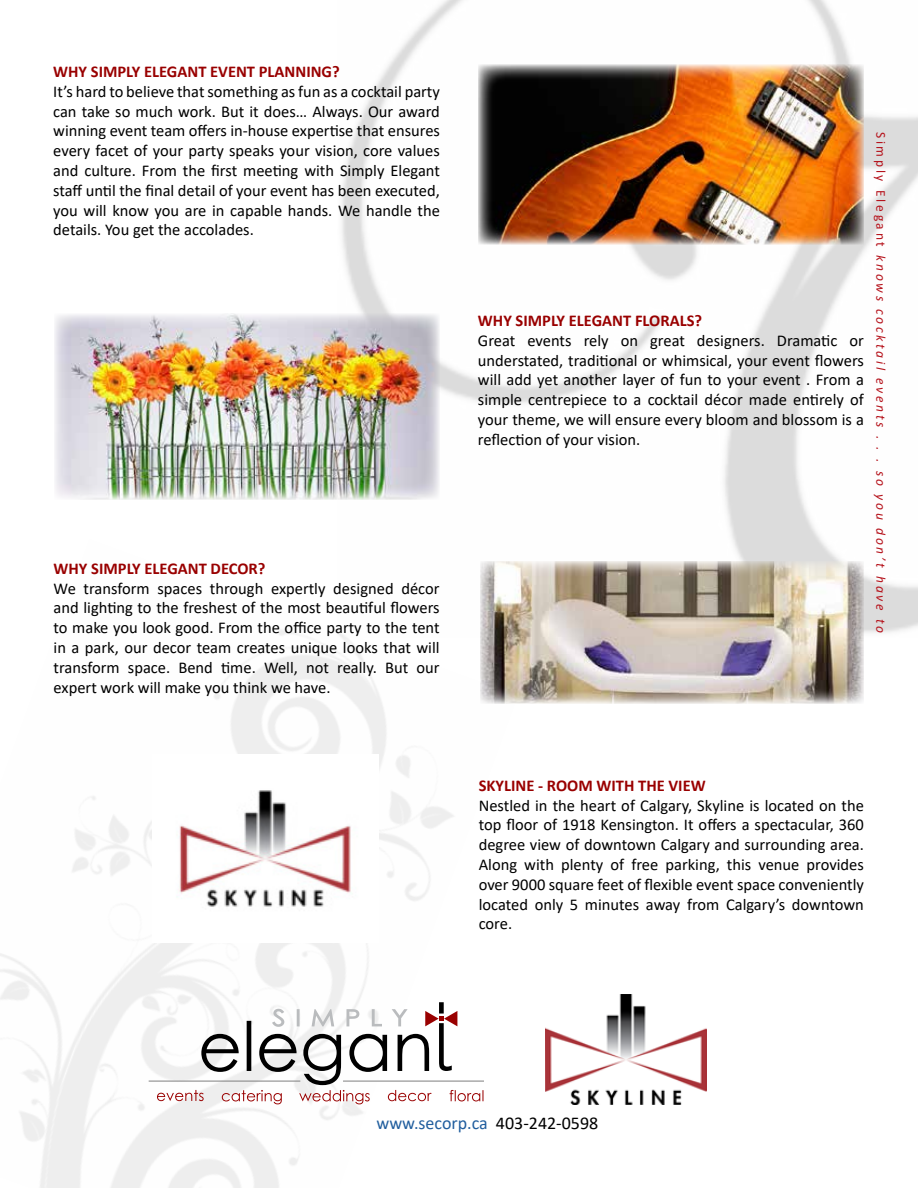
<style>
.page{position:relative;width:918px;height:1188px;background:#fff}
.page>*{position:absolute;margin:0;border:0;box-sizing:border-box;transform-origin:0 0}
.t1{font:18px "Calibri";color:#215e9e}
.t2{font:16.5px/19.8px "Calibri";color:#000;text-align:justify}
.t3{font:700 16.5px "Calibri";color:#900}
.t4{font:italic 13.5px "Calibri";letter-spacing:.2em;color:#b5121b}
.s1{font-style:normal}
.s2{color:#000}
</style>
<div class="page">
<hr style="left:149px;top:1081px;width:151px;height:1px;background:#7f7f7f">
<svg style="left:157px;top:1002px;width:326px;height:102px"></svg>
<img style="left:545px;top:995px;width:162px;height:109px">
<img style="left:478px;top:65px;width:386px;height:179px">
<img style="left:54px;top:314px;width:386px;height:185px">
<img style="left:480px;top:561px;width:384px;height:143px">
<img style="left:176px;top:790px;width:182px;height:121px">
<p class="t3" style="left:53px;top:66px;width:288px">WHY SIMPLY ELEGANT EVENT PLANNING?</p>
<p class="t2" style="left:53px;top:81px;width:388px">It’s hard to believe that something as fun as a cocktail party can take so much work. But it does… Always. Our award winning event team offers in-house expertise that ensures every facet of your party speaks your vision, core values and culture. From the first meeting with Simply Elegant staff until the final detail of your event has been executed, you will know you are in capable hands. We handle the details. You get the accolades.</p>
<p class="t3" style="left:54px;top:563px;width:213px">WHY SIMPLY ELEGANT DECOR?</p>
<p class="t2" style="left:54px;top:578px;width:388px">We transform spaces through expertly designed décor and lighting to the freshest of the most beautiful flowers to make you look good. From the office party to the tent in a park, our decor team creates unique looks that will transform space. Bend time. Well, not really. But our expert work will make you think we have.</p>
<p class="t3" style="left:478px;top:315px;width:226px">WHY SIMPLY ELEGANT FLORALS?</p>
<p class="t2" style="left:478px;top:330px;width:388px">Great events rely on great designers. Dramatic or understated, traditional or whimsical, your event flowers will add yet another layer of fun to your event . From a simple centrepiece to a cocktail décor made entirely of your theme, we will ensure every bloom and blossom is a reflection of your vision.</p>
<p class="t4" style="left:886px;top:132px;width:503px;rotate:90deg"><span class="s1">Simply Elegant</span> knows cocktail events . . . so you don’t have to</p>
<p class="t3" style="left:479px;top:780px;width:228px">SKYLINE - ROOM WITH THE VIEW</p>
<p class="t2" style="left:479px;top:795px;width:387px">Nestled in the heart of Calgary, Skyline is located on the top floor of 1918 Kensington. It offers a spectacular, 360 degree view of downtown Calgary and surrounding area.<br>Along with plenty of free parking, this venue provides over 9000 square feet of flexible event space conveniently located only 5 minutes away from Calgary’s downtown core.</p>
<p class="t1" style="left:376px;top:1117px;width:223px">www.secorp.ca <span class="s2">403-242-0598</span></p>
</div>
